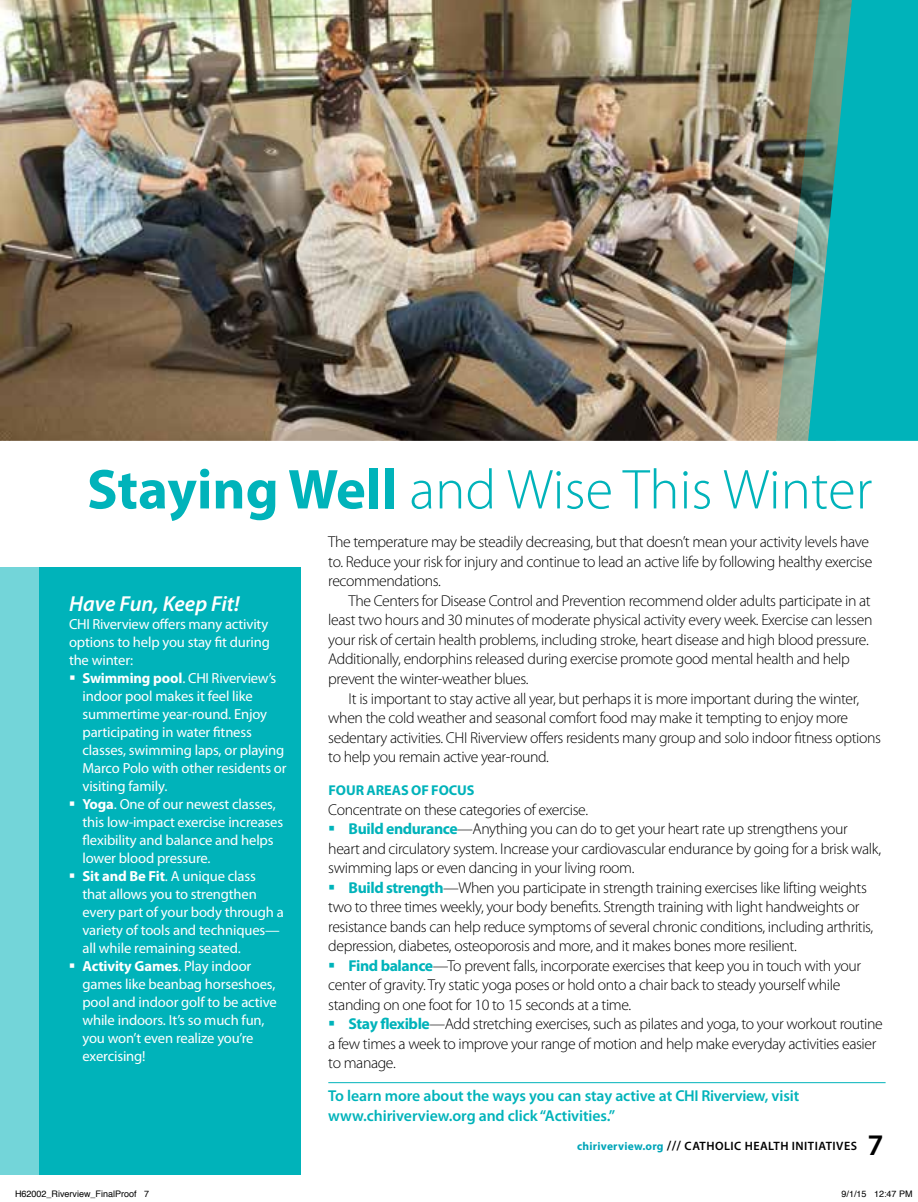
<style>
.page{position:relative;width:918px;height:1202px;background:#fff}
.page>*{position:absolute;margin:0;border:0;box-sizing:border-box;transform-origin:0 0}
.t1{font:300 56.7px "Myriad Pro";color:#00b3ba}
.t2{font:600 30px "Myriad Pro";color:#000}
.t3{font:italic 600 21.75px "Myriad Pro";color:#fff}
.t4{font:300 15.75px/19.5px "Myriad Pro";letter-spacing:-.025em;color:#000}
.t5{font:600 15.75px/19.5px "Myriad Pro";letter-spacing:-.005em;color:#00b3ba}
.t6{font:14.7px/18px "Myriad Pro";letter-spacing:-.01em;color:#fff;text-align:justify}
.t7{font:700 14.25px "Myriad Pro";letter-spacing:-.005em;color:#00b3ba}
.t8{font:600 12.15px "Myriad Pro";letter-spacing:.04em;color:#000}
.t9{font:9px "Helvetica";color:#000}
.s1{font-weight:700}
.s2{font-weight:700;color:#00b3ba}
.s3{font-weight:700;font-size:11.55px;color:#00a5b8}
.s4{font-size:13.5px}
</style>
<div class="page">
<div style="left:0;top:567px;width:274px;height:607px;background:#73d5d9"></div>
<img style="left:0;top:0;width:776px;height:441px">
<hr style="left:328px;top:1082px;width:558px;height:1px;background:#00b3ba">
<svg style="left:776px;top:0;width:142px;height:441px;background:#2fa39e"></svg>
<div style="left:39px;top:567px;width:261px;height:607px;background:#00b3ba"></div>
<h1 class="t1" style="left:87px;top:455px;width:787px"><span class="s1">Staying Well</span> and Wise This Winter</h1>
<p class="t4" style="left:328px;top:532px;width:546px">The temperature may be steadily decreasing, but that doesn’t mean your activity levels have to. Reduce your risk for injury and continue to lead an active life by following healthy exercise recommendations.</p>
<p class="t4" style="left:328px;top:591px;width:546px;text-indent:20px">The Centers for Disease Control and Prevention recommend older adults participate in at least two hours and 30 minutes of moderate physical activity every week. Exercise can lessen your risk of certain health problems, including stroke, heart disease and high blood pressure.<br>Additionally, endorphins released during exercise promote good mental health and help prevent the winter-weather blues.</p>
<p class="t4" style="left:328px;top:688px;width:554px;text-indent:20px">It is important to stay active all year, but perhaps it is more important during the winter, when the cold weather and seasonal comfort food may make it tempting to enjoy more sedentary activities. CHI Riverview offers residents many group and solo indoor fitness options to help you remain active year-round.</p>
<p class="t7" style="left:328px;top:781px;width:148px">FOUR AREAS OF FOCUS</p>
<p class="t4" style="left:328px;top:799px;width:261px">Concentrate on these categories of exercise.</p>
<p class="t4" style="left:349px;top:819px;width:501px"><span class="s2">Build endurance</span>—Anything you can do to get your heart rate up strengthens your</p>
<p class="t4" style="left:328px;top:838px;width:554px">heart and circulatory system. Increase your cardiovascular endurance by going for a brisk walk,</p>
<p class="t4" style="left:328px;top:858px;width:308px">swimming laps or even dancing in your living room.</p>
<p class="t4" style="left:349px;top:877px;width:520px"><span class="s2">Build strength</span>—When you participate in strength training exercises like lifting weights</p>
<p class="t4" style="left:328px;top:897px;width:533px">two to three times weekly, your body benefits. Strength training with light handweights or</p>
<p class="t4" style="left:328px;top:916px;width:547px">resistance bands can help reduce symptoms of several chronic conditions, including arthritis,</p>
<p class="t4" style="left:328px;top:936px;width:470px">depression, diabetes, osteoporosis and more, and it makes bones more resilient.</p>
<p class="t4" style="left:349px;top:955px;width:514px"><span class="s2">Find balance</span>—To prevent falls, incorporate exercises that keep you in touch with your</p>
<p class="t4" style="left:328px;top:975px;width:513px">center of gravity. Try static yoga poses or hold onto a chair back to steady yourself while</p>
<p class="t4" style="left:328px;top:994px;width:304px">standing on one foot for 10 to 15 seconds at a time.</p>
<p class="t4" style="left:349px;top:1014px;width:536px"><span class="s2">Stay flexible</span>—Add stretching exercises, such as pilates and yoga, to your workout routine</p>
<p class="t4" style="left:328px;top:1033px;width:550px">a few times a week to improve your range of motion and help make everyday activities easier</p>
<p class="t4" style="left:328px;top:1053px;width:69px">to manage.</p>
<p class="t5" style="left:328px;top:1085px;width:473px">To learn more about the ways you can stay active at CHI Riverview, visit www.chiriverview.org and click “Activities.”</p>
<h3 class="t3" style="left:69px;top:589px;width:172px">Have Fun, Keep Fit!</h3>
<p class="t6" style="left:69px;top:615px;width:202px">CHI Riverview offers many activity options to help you stay fit during the winter:</p>
<p class="t6" style="left:82px;top:669px;width:206px;text-align:left"><span class="s1">Swimming pool</span>. CHI Riverview’s indoor pool makes it feel like summertime year-round. Enjoy participating in water fitness classes, swimming laps, or playing<br>Marco Polo with other residents or visiting family.<br><span class="s1">Yoga</span>. One of our newest classes, this low-impact exercise increases flexibility and balance and helps lower blood pressure.<br><span class="s1">Sit and Be Fit</span>. A unique class<br>that allows you to strengthen every part of your body through a variety of tools and techniques— all while remaining seated.<br><span class="s1">Activity Games</span>. Play indoor games like beanbag horseshoes, pool and indoor golf to be active while indoors. It’s so much fun, you won’t even realize you’re exercising!</p>
<p class="t8" style="left:577px;top:1137px;width:281px"><span class="s3">chiriverview.org</span> <span class="s4">///</span> CATHOLIC HEALTH INITIATIVES</p>
<h2 class="t2" style="left:868px;top:1125px;width:18px">7</h2>
<p class="t9" style="left:15px;top:1187px;width:136px">H62002_Riverview_FinalProof 7</p>
<p class="t9" style="left:842px;top:1187px;width:73px">9/1/15 12:47 PM</p>
</div>
